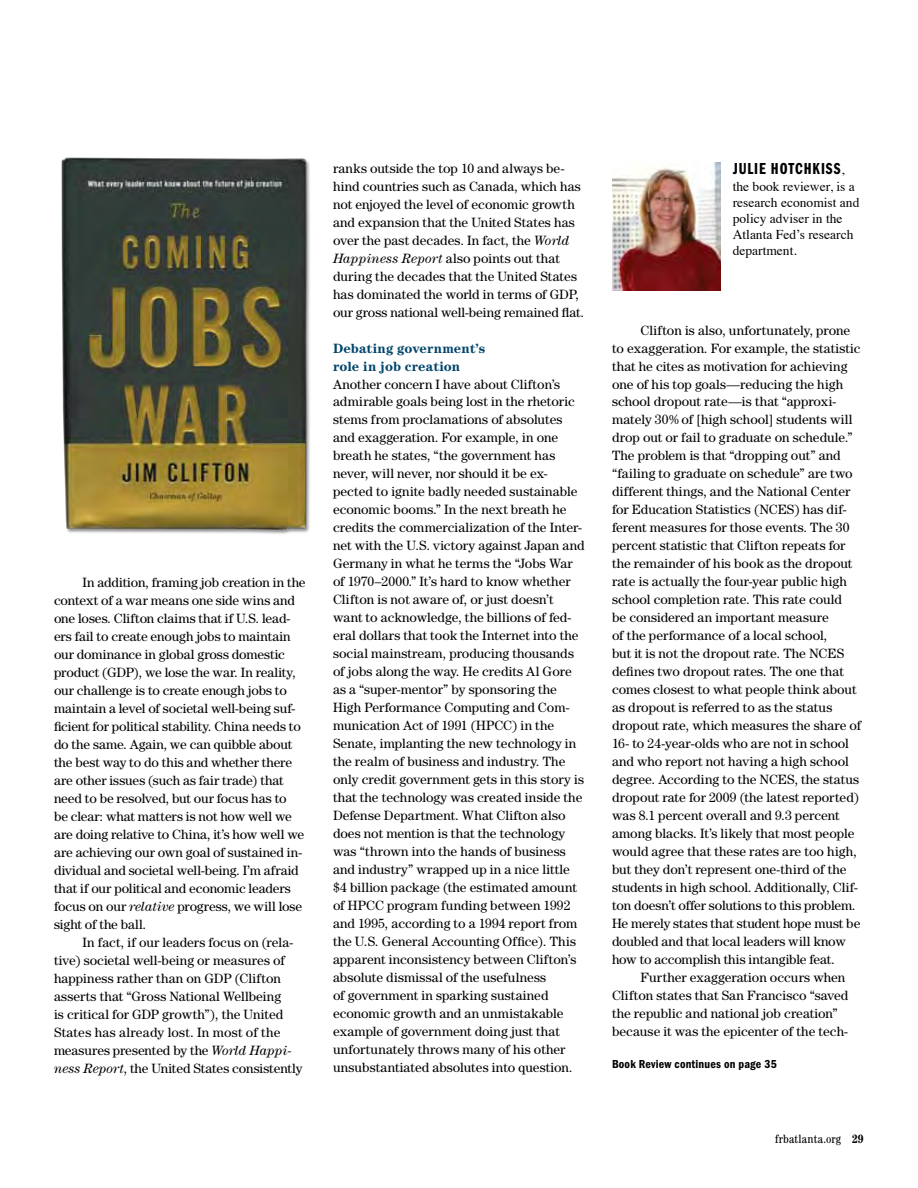
<style>
.page{position:relative;width:918px;height:1188px;background:#fff}
.page>*{position:absolute;margin:0;border:0;box-sizing:border-box;transform-origin:0 0}
.t1{font:16.5px "Franklin Gothic Demi Cmpr";letter-spacing:.055em;color:#000}
.t2{font:13.5px/18px "Century";color:#000}
.t3{font:13.5px/16.2px "Times";color:#000}
.t4{font:700 13.5px/18px "Century";letter-spacing:.005em;color:#00446a}
.t5{font:600 condensed 12px "Franklin Gothic";letter-spacing:.015em;color:#000}
.t6{font:condensed 12px "Century";letter-spacing:.02em;color:#000}
.s1{font-style:italic}
.s2{font-family:"Times";font-size:13.5px}
.s3{font-weight:700}
</style>
<div class="page">
<img style="left:61px;top:157px;width:249px;height:377px">
<img style="left:612px;top:162px;width:109px;height:129px">
<p class="t2" style="left:54px;top:574px;width:253px;text-indent:28px">In addition, framing job creation in the context of a war means one side wins and one loses. Clifton claims that if U.S. lead&shy;ers fail to create enough jobs to maintain our dominance in global gross domestic product (GDP), we lose the war. In reality, our challenge is to create enough jobs to maintain a level of societal well-being suf&shy;ficient for political stability. China needs to do the same. Again, we can quibble about the best way to do this and whether there are other issues (such as fair trade) that need to be resolved, but our focus has to<br>be clear: what matters is not how well we are doing relative to China, it’s how well we are achieving our own goal of sustained in&shy;dividual and societal well-being. I’m afraid that if our political and economic leaders focus on our <span class="s1">relative</span> progress, we will lose sight of the ball.</p>
<p class="t2" style="left:54px;top:933px;width:250px;text-indent:28px">In fact, if our leaders focus on (rela&shy;tive) societal well-being or measures of happiness rather than on GDP (Clifton asserts that “Gross National Wellbeing<br>is critical for GDP growth”), the United States has already lost. In most of the measures presented by the <span class="s1">World Happi&shy;ness Report</span>, the United States consistently</p>
<p class="t2" style="left:333px;top:159px;width:253px">ranks outside the top 10 and always be&shy;hind countries such as Canada, which has not enjoyed the level of economic growth and expansion that the United States has over the past decades. In fact, the <span class="s1">World Happiness Report</span> also points out that during the decades that the United States has dominated the world in terms of GDP, our gross national well-being remained flat.</p>
<p class="t4" style="left:333px;top:339px;width:154px">Debating government’s role in job creation</p>
<p class="t2" style="left:333px;top:375px;width:253px">Another concern I have about Clifton’s admirable goals being lost in the rhetoric stems from proclamations of absolutes and exaggeration. For example, in one breath he states, “the government has never, will never, nor should it be ex&shy;pected to ignite badly needed sustainable economic booms.” In the next breath he credits the commercialization of the Inter&shy;net with the U.S. victory against Japan and Germany in what he terms the “Jobs War of 1970–2000.” It’s hard to know whether Clifton is not aware of, or just doesn’t want to acknowledge, the billions of fed&shy;eral dollars that took the Internet into the social mainstream, producing thousands of jobs along the way. He credits Al Gore as a “super-mentor” by sponsoring the High Performance Computing and Com&shy;munication Act of 1991 (HPCC) in the Senate, implanting the new technology in the realm of business and industry. The only credit government gets in this story is that the technology was created inside the Defense Department. What Clifton also does not mention is that the technology was “thrown into the hands of business and industry” wrapped up in a nice little $4 billion package (the estimated amount of HPCC program funding between 1992 and 1995, according to a 1994 report from the U.S. General Accounting Office). This apparent inconsistency between Clifton’s absolute dismissal of the usefulness<br>of government in sparking sustained economic growth and an unmistakable example of government doing just that unfortunately throws many of his other unsubstantiated absolutes into question.</p>
<p class="t1" style="left:733px;top:160px;width:113px">JULIE HOTCHKISS<span class="s2">,</span></p>
<p class="t3" style="left:733px;top:177px;width:128px">the book reviewer, is a research economist and policy adviser in the<br>Atlanta Fed’s research department.</p>
<p class="t2" style="left:612px;top:321px;width:251px;text-indent:28px">Clifton is also, unfortunately, prone to exaggeration. For example, the statistic that he cites as motivation for achieving one of his top goals—reducing the high school dropout rate—is that “approxi&shy;mately 30% of [high school] students will drop out or fail to graduate on schedule.” The problem is that “dropping out” and “failing to graduate on schedule” are two different things, and the National Center for Education Statistics (NCES) has dif&shy;ferent measures for those events. The 30 percent statistic that Clifton repeats for the remainder of his book as the dropout rate is actually the four-year public high school completion rate. This rate could<br>be considered an important measure<br>of the performance of a local school,<br>but it is not the dropout rate. The NCES defines two dropout rates. The one that comes closest to what people think about as dropout is referred to as the status dropout rate, which measures the share of 16- to 24-year-olds who are not in school and who report not having a high school degree. According to the NCES, the status dropout rate for 2009 (the latest reported) was 8.1 percent overall and 9.3 percent among blacks. It’s likely that most people would agree that these rates are too high, but they don’t represent one-third of the students in high school. Additionally, Clif&shy;ton doesn’t offer solutions to this problem.<br>He merely states that student hope must be doubled and that local leaders will know how to accomplish this intangible feat.</p>
<p class="t2" style="left:612px;top:969px;width:238px;text-indent:28px">Further exaggeration occurs when Clifton states that San Francisco “saved the republic and national job creation” because it was the epicenter of the tech-</p>
<p class="t5" style="left:612px;top:1058px;width:166px">Book Review continues on page 35</p>
<p class="t6" style="left:775px;top:1132px;width:90px">frbatlanta.org <span class="s3">29</span></p>
</div>
